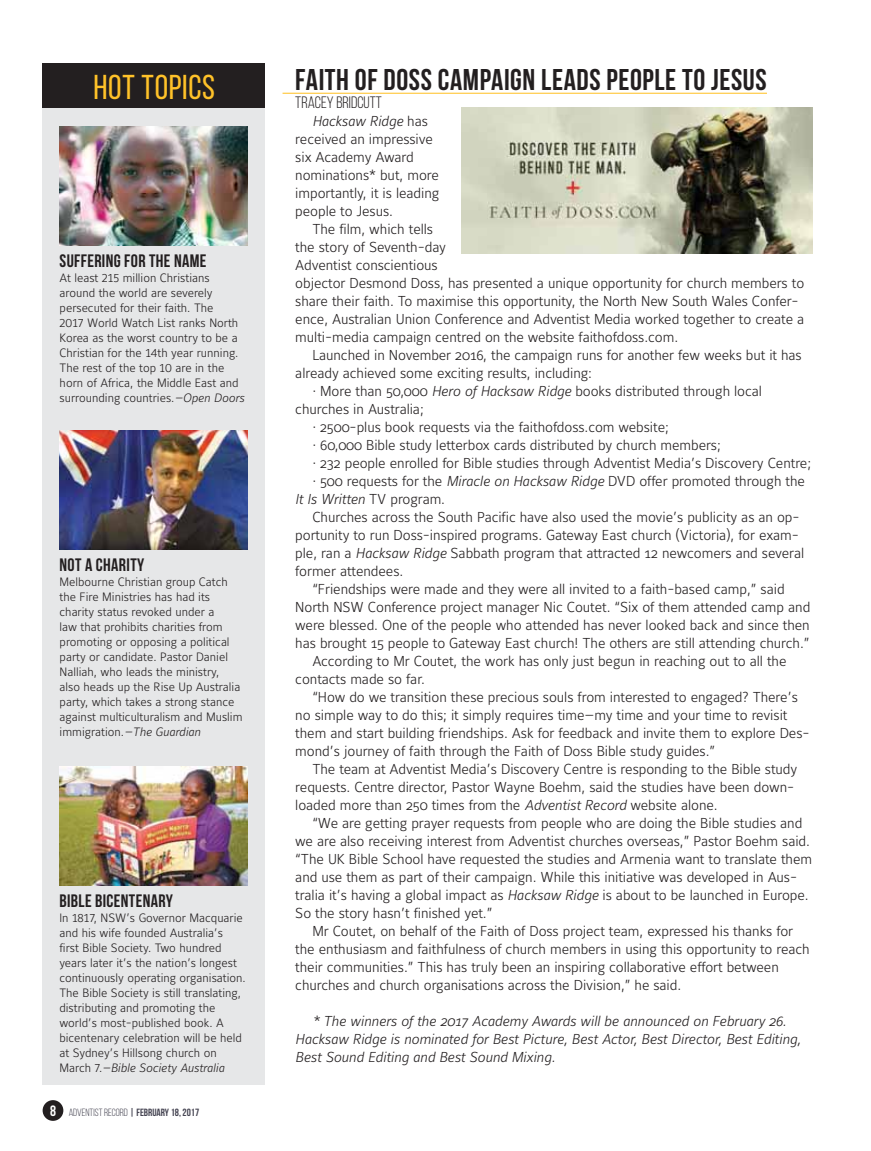
<style>
.page{position:relative;width:871px;height:1151px;background:#fff}
.page>*{position:absolute;margin:0;border:0;box-sizing:border-box;transform-origin:0 0}
.t1{font:34.5px "Bebas Neue";letter-spacing:.02em;color:#ffc229}
.t2{font:700 30px "Bebas Neue";letter-spacing:.02em;color:#231f20}
.t3{font:700 18px "Bebas Neue";letter-spacing:.02em;color:#231f20}
.t4{font:16.5px "Bebas Neue";color:#231f20}
.t5{font:300 14.25px/18px "Maurea";letter-spacing:-.005em;color:#231f20}
.t6{font:italic 300 14.25px/18px "Maurea";letter-spacing:-.005em;color:#231f20}
.t7{font:12px/15px "Maurea Light Lf";color:#231f20}
.t8{font:italic 300 12px "Maurea";color:#231f20}
.t9{font:700 10.5px "Bebas Neue";color:#444351}
.s1{font-style:italic}
.s2{font-family:"Maurea Light Lf";font-weight:400;font-style:normal}
.s3{font-style:normal}
.s4{font-family:"Maurea";font-weight:300;font-style:italic}
.s5{font-size:15px;color:#fff}
.s6{font-weight:400}
</style>
<div class="page">
<img style="left:462px;top:107px;width:350px;height:147px">
<div style="left:43px;top:1100px;width:20px;height:21px;background:#231f20;border-radius:50%"></div>
<div style="left:43px;top:107px;width:222px;height:977px;background:#e6e7e8"></div>
<img style="left:60px;top:430px;width:187px;height:119px">
<img style="left:59px;top:126px;width:188px;height:119px">
<img style="left:60px;top:766px;width:187px;height:119px">
<div style="left:43px;top:64px;width:222px;height:44px;background:#231f20"></div>
<hr style="left:282px;top:93px;width:485px;height:1px;background:#ffc229">
<h1 class="t1" style="left:93px;top:67px;width:123px">HOT TOPICS</h1>
<h2 class="t2" style="left:295px;top:62px;width:473px">FAITH OF DOSS CAMPAIGN LEADS PEOPLE TO JESUS</h2>
<p class="t4" style="left:295px;top:93px;width:88px">TRACEY BRIDCUTT</p>
<p class="t5" style="left:295px;top:113px;width:146px;text-indent:17px"><span class="s1">Hacksaw Ridge</span> has received an impressive six Academy Award nominations* but, more importantly, it is leading people to Jesus.</p>
<p class="t5" style="left:295px;top:221px;width:510px;text-indent:17px">The film, which tells<br>the story of Seventh-day<br>Adventist conscientious<br>objector Desmond Doss, has presented a unique opportunity for church members to share their faith. To maximise this opportunity, the North New South Wales Confer&shy;ence, Australian Union Conference and Adventist Media worked together to create a multi-media campaign centred on the website faithofdoss.com.</p>
<p class="t5" style="left:312px;top:347px;width:491px">Launched in November 2016, the campaign runs for another few weeks but it has</p>
<p class="t5" style="left:295px;top:365px;width:298px">already achieved some exciting results, including:</p>
<p class="t5" style="left:312px;top:383px;width:451px">· More than 50,000 <span class="s1">Hero of Hacksaw Ridge</span> books distributed through local</p>
<p class="t5" style="left:295px;top:401px;width:130px">churches in Australia;</p>
<p class="t5" style="left:312px;top:419px;width:358px">· 2500-plus book requests via the faithofdoss.com website;</p>
<p class="t5" style="left:312px;top:437px;width:410px">· 60,000 Bible study letterbox cards distributed by church members;</p>
<p class="t5" style="left:312px;top:455px;width:500px">· 232 people enrolled for Bible studies through Adventist Media’s Discovery Centre;</p>
<p class="t5" style="left:312px;top:473px;width:494px">· 500 requests for the <span class="s1">Miracle on Hacksaw Ridge</span> DVD offer promoted through the</p>
<p class="t6" style="left:295px;top:491px;width:151px">It Is Written <span class="s2">TV</span> <span class="s3">program.</span></p>
<p class="t5" style="left:312px;top:509px;width:489px">Churches across the South Pacific have also used the movie’s publicity as an op-</p>
<p class="t5" style="left:295px;top:527px;width:505px">portunity to run Doss-inspired programs. Gateway East church (Victoria), for exam-</p>
<p class="t5" style="left:295px;top:545px;width:510px">ple, ran a <span class="s1">Hacksaw Ridge</span> Sabbath program that attracted 12 newcomers and several</p>
<p class="t5" style="left:295px;top:563px;width:110px">former attendees.</p>
<p class="t5" style="left:312px;top:581px;width:474px">“Friendships were made and they were all invited to a faith-based camp,” said</p>
<p class="t5" style="left:295px;top:599px;width:516px">North NSW Conference project manager Nic Coutet. “Six of them attended camp and</p>
<p class="t5" style="left:295px;top:617px;width:516px">were blessed. One of the people who attended has never looked back and since then</p>
<p class="t5" style="left:295px;top:635px;width:515px">has brought 15 people to Gateway East church! The others are still attending church.”</p>
<p class="t5" style="left:312px;top:653px;width:475px">According to Mr Coutet, the work has only just begun in reaching out to all the</p>
<p class="t5" style="left:295px;top:671px;width:131px">contacts made so far.</p>
<p class="t5" style="left:312px;top:689px;width:487px">“How do we transition these precious souls from interested to engaged? There’s</p>
<p class="t5" style="left:295px;top:707px;width:493px">no simple way to do this; it simply requires time—my time and your time to revisit</p>
<p class="t5" style="left:295px;top:725px;width:516px">them and start building friendships. Ask for feedback and invite them to explore Des-</p>
<p class="t5" style="left:295px;top:743px;width:421px">mond’s journey of faith through the Faith of Doss Bible study guides.”</p>
<p class="t5" style="left:312px;top:761px;width:486px">The team at Adventist Media’s Discovery Centre is responding to the Bible study</p>
<p class="t5" style="left:295px;top:779px;width:500px">requests. Centre director, Pastor Wayne Boehm, said the studies have been down-</p>
<p class="t5" style="left:295px;top:797px;width:424px">loaded more than 250 times from the <span class="s1">Adventist Record</span> website alone.</p>
<p class="t5" style="left:312px;top:815px;width:491px">“We are getting prayer requests from people who are doing the Bible studies and</p>
<p class="t5" style="left:295px;top:833px;width:516px">we are also receiving interest from Adventist churches overseas,” Pastor Boehm said.</p>
<p class="t5" style="left:295px;top:851px;width:518px">“The UK Bible School have requested the studies and Armenia want to translate them</p>
<p class="t5" style="left:295px;top:869px;width:503px">and use them as part of their campaign. While this initiative was developed in Aus-</p>
<p class="t5" style="left:295px;top:887px;width:515px">tralia it’s having a global impact as <span class="s1">Hacksaw Ridge</span> is about to be launched in Europe.</p>
<p class="t5" style="left:295px;top:905px;width:199px">So the story hasn’t finished yet.”</p>
<p class="t5" style="left:312px;top:923px;width:482px">Mr Coutet, on behalf of the Faith of Doss project team, expressed his thanks for</p>
<p class="t5" style="left:295px;top:941px;width:516px">the enthusiasm and faithfulness of church members in using this opportunity to reach</p>
<p class="t5" style="left:295px;top:959px;width:485px">their communities.” This has truly been an inspiring collaborative effort between</p>
<p class="t5" style="left:295px;top:977px;width:387px">churches and church organisations across the Division,” he said.</p>
<p class="t6" style="left:295px;top:1013px;width:507px;text-indent:17px">* The winners of the 2017 Academy Awards will be announced on February 26.<br>Hacksaw Ridge is nominated for Best Picture, Best Actor, Best Director, Best Editing,<br>Best Sound Editing and Best Sound Mixing.</p>
<p class="t3" style="left:60px;top:250px;width:148px">SUFFERING FOR THE NAME</p>
<p class="t7" style="left:60px;top:271px;width:186px">At least 215 million Christians around the world are severely persecuted for their faith. The<br>2017 World Watch List ranks North<br>Korea as the worst country to be a<br>Christian for the 14th year running.<br>The rest of the top 10 are in the horn of Africa, the Middle East and surrounding countries.<span class="s4">—Open Doors</span></p>
<p class="t3" style="left:60px;top:554px;width:86px">NOT A CHARITY</p>
<p class="t7" style="left:60px;top:575px;width:184px">Melbourne Christian group Catch the Fire Ministries has had its charity status revoked under a<br>law that prohibits charities from promoting or opposing a political party or candidate. Pastor Daniel Nalliah, who leads the ministry, also heads up the Rise Up Australia party, which takes a strong stance against multiculturalism and Muslim immigration.<span class="s4">—The Guardian</span></p>
<p class="t3" style="left:59px;top:890px;width:115px">BIBLE BICENTENARY</p>
<p class="t7" style="left:59px;top:911px;width:188px">In 1817, NSW’s Governor Macquarie and his wife founded Australia’s<br>first Bible Society. Two hundred years later it’s the nation’s longest continuously operating organisation.<br>The Bible Society is still translating, distributing and promoting the world’s most-published book. A bicentenary celebration will be held at Sydney’s Hillsong church on</p>
<p class="t8" style="left:59px;top:1062px;width:166px"><span class="s2">March 7.</span>—Bible Society Australia</p>
<p class="t9" style="left:50px;top:1106px;width:151px"><span class="s5">8</span> <span class="s6">ADVENTIST RECORD</span> | FEBRUARY 18, 2017</p>
</div>
